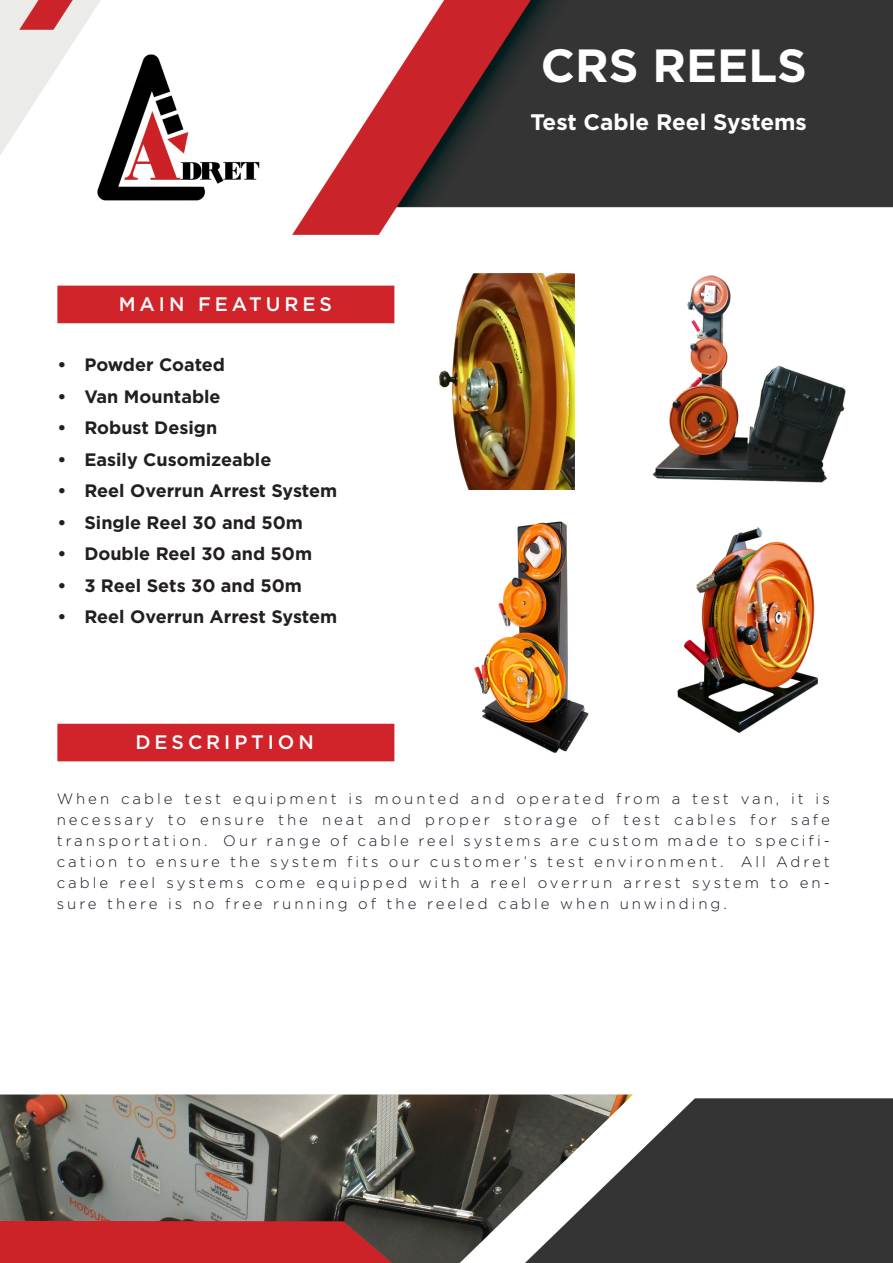
<style>
.page{position:relative;width:893px;height:1263px;background:#fff}
.page>*{position:absolute;margin:0;border:0;box-sizing:border-box;transform-origin:0 0}
.t1{font:700 46.5px "Gotham";color:#fff}
.t2{font:700 22.5px "Gotham";color:#fff}
.t3{font:500 19.5px "Gotham";letter-spacing:.2em;color:#fff}
.t4{font:700 18px "Gotham";color:#231f20}
.t5{font:300 15px/21px "Gotham";letter-spacing:.2em;color:#161524;text-align:justify}
</style>
<div class="page">
<img style="left:0;top:0;width:893px;height:1263px">
<div style="left:425px;top:262px;width:160px;height:250px;background:#fff"></div>
<img style="left:439px;top:274px;width:136px;height:215px">
<div style="left:57px;top:286px;width:337px;height:37px;background:#d1232a"></div>
<div style="left:57px;top:724px;width:337px;height:37px;background:#d1232a"></div>
<img style="left:0;top:1094px;width:633px;height:169px">
<div style="left:651px;top:262px;width:216px;height:250px;background:#fff"></div>
<img style="left:652px;top:275px;width:194px;height:208px">
<div style="left:441px;top:507px;width:161px;height:249px;background:#fff"></div>
<img style="left:474px;top:521px;width:115px;height:232px">
<div style="left:664px;top:512px;width:160px;height:249px;background:#fff"></div>
<img style="left:677px;top:527px;width:141px;height:206px">
<p class="t3" style="left:119px;top:291px;width:215px">MAIN FEATURES</p>
<p class="t4" style="left:57px;top:353px;width:169px">• Powder Coated</p>
<p class="t4" style="left:57px;top:384px;width:165px">• Van Mountable</p>
<p class="t4" style="left:57px;top:416px;width:161px">• Robust Design</p>
<p class="t4" style="left:57px;top:447px;width:216px">• Easily Cusomizeable</p>
<p class="t4" style="left:57px;top:479px;width:281px">• Reel Overrun Arrest System</p>
<p class="t4" style="left:57px;top:510px;width:247px">• Single Reel 30 and 50m</p>
<p class="t4" style="left:57px;top:542px;width:256px">• Double Reel 30 and 50m</p>
<p class="t4" style="left:57px;top:573px;width:246px">• 3 Reel Sets 30 and 50m</p>
<p class="t4" style="left:57px;top:605px;width:281px">• Reel Overrun Arrest System</p>
<p class="t3" style="left:136px;top:729px;width:180px">DESCRIPTION</p>
<p class="t1" style="left:541px;top:35px;width:268px">CRS REELS</p>
<p class="t2" style="left:530px;top:107px;width:278px">Test Cable Reel Systems</p>
<p class="t5" style="left:57px;top:788px;width:775px">When cable test equipment is mounted and operated from a test van, it is necessary to ensure the neat and proper storage of test cables for safe transportation. Our range of cable reel systems are custom made to specifi&shy;cation to ensure the system fits our customer’s test environment. All Adret cable reel systems come equipped with a reel overrun arrest system to en&shy;sure there is no free running of the reeled cable when unwinding.</p>
</div>
